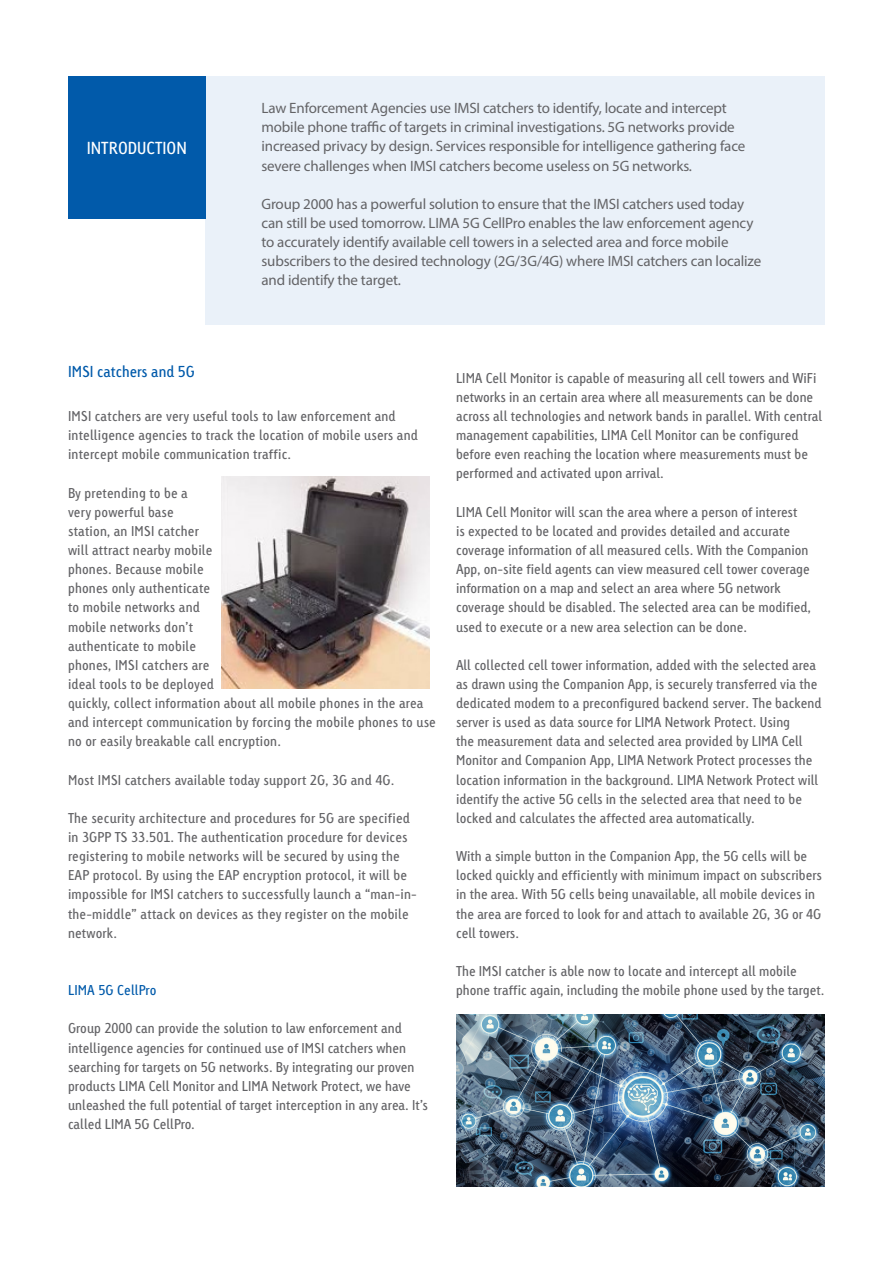
<style>
.page{position:relative;width:893px;height:1263px;background:#fff}
.page>*{position:absolute;margin:0;border:0;box-sizing:border-box;transform-origin:0 0}
.t1{font:16.5px "Linotype Tetria Regular Tab";color:#fff}
.t2{font:15px/19.2px "Myriad Pro";letter-spacing:-.01em;color:#636366}
.t3{font:15px "Linotype Tetria Regular Tab";color:#015aaa}
.t4{font:13.5px/19.2px "Linotype Tetria Regular Tab";color:#636366}
.t5{font:13.5px "Linotype Tetria Regular Tab";letter-spacing:.01em;color:#015aaa}
</style>
<div class="page">
<div style="left:206px;top:77px;width:619px;height:248px;background:#eaf1f9"></div>
<div style="left:68px;top:77px;width:138px;height:142px;background:#015aaa"></div>
<img style="left:221px;top:477px;width:209px;height:212px">
<img style="left:456px;top:1014px;width:369px;height:172px">
<p class="t1" style="left:87px;top:137px;width:102px">INTRODUCTION</p>
<p class="t2" style="left:261px;top:98px;width:485px">Law Enforcement Agencies use IMSI catchers to identify, locate and intercept mobile phone traffic of targets in criminal investigations. 5G networks provide increased privacy by design. Services responsible for intelligence gathering face severe challenges when IMSI catchers become useless on 5G networks.</p>
<p class="t2" style="left:261px;top:194px;width:501px">Group 2000 has a powerful solution to ensure that the IMSI catchers used today can still be used tomorrow. LIMA 5G CellPro enables the law enforcement agency to accurately identify available cell towers in a selected area and force mobile subscribers to the desired technology (2G/3G/4G) where IMSI catchers can localize and identify the target.</p>
<p class="t3" style="left:68px;top:362px;width:128px">IMSI catchers and 5G</p>
<p class="t4" style="left:68px;top:406px;width:351px">IMSI catchers are very useful tools to law enforcement and intelligence agencies to track the location of mobile users and intercept mobile communication traffic.</p>
<p class="t4" style="left:68px;top:483px;width:121px">By pretending to be a</p>
<p class="t4" style="left:68px;top:502px;width:107px">very powerful base</p>
<p class="t4" style="left:68px;top:521px;width:133px">station, an IMSI catcher</p>
<p class="t4" style="left:68px;top:540px;width:146px">will attract nearby mobile</p>
<p class="t4" style="left:68px;top:560px;width:137px">phones. Because mobile</p>
<p class="t4" style="left:68px;top:579px;width:144px">phones only authenticate</p>
<p class="t4" style="left:68px;top:598px;width:133px">to mobile networks and</p>
<p class="t4" style="left:68px;top:617px;width:127px">mobile networks don’t</p>
<p class="t4" style="left:68px;top:636px;width:130px">authenticate to mobile</p>
<p class="t4" style="left:68px;top:655px;width:143px">phones, IMSI catchers are</p>
<p class="t4" style="left:68px;top:674px;width:148px">ideal tools to be deployed</p>
<p class="t4" style="left:68px;top:693px;width:369px">quickly, collect information about all mobile phones in the area and intercept communication by forcing the mobile phones to use no or easily breakable call encryption.</p>
<p class="t4" style="left:68px;top:770px;width:328px">Most IMSI catchers available today support 2G, 3G and 4G.</p>
<p class="t4" style="left:68px;top:808px;width:350px">The security architecture and procedures for 5G are specified in 3GPP TS 33.501. The authentication procedure for devices registering to mobile networks will be secured by using the EAP protocol. By using the EAP encryption protocol, it will be impossible for IMSI catchers to successfully launch a “man-in&shy;the-middle” attack on devices as they register on the mobile network.</p>
<p class="t5" style="left:68px;top:982px;width:90px">LIMA 5G CellPro</p>
<p class="t4" style="left:68px;top:1019px;width:362px">Group 2000 can provide the solution to law enforcement and intelligence agencies for continued use of IMSI catchers when searching for targets on 5G networks. By integrating our proven products LIMA Cell Monitor and LIMA Network Protect, we have unleashed the full potential of target interception in any area. It’s called LIMA 5G CellPro.</p>
<p class="t4" style="left:456px;top:368px;width:368px">LIMA Cell Monitor is capable of measuring all cell towers and WiFi networks in an certain area where all measurements can be done across all technologies and network bands in parallel. With central management capabilities, LIMA Cell Monitor can be configured before even reaching the location where measurements must be performed and activated upon arrival.</p>
<p class="t4" style="left:456px;top:502px;width:356px">LIMA Cell Monitor will scan the area where a person of interest<br>is expected to be located and provides detailed and accurate coverage information of all measured cells. With the Companion App, on-site field agents can view measured cell tower coverage information on a map and select an area where 5G network coverage should be disabled. The selected area can be modified, used to execute or a new area selection can be done.</p>
<p class="t4" style="left:456px;top:655px;width:367px">All collected cell tower information, added with the selected area as drawn using the Companion App, is securely transferred via the dedicated modem to a preconfigured backend server. The backend server is used as data source for LIMA Network Protect. Using<br>the measurement data and selected area provided by LIMA Cell Monitor and Companion App, LIMA Network Protect processes the location information in the background. LIMA Network Protect will identify the active 5G cells in the selected area that need to be locked and calculates the affected area automatically.</p>
<p class="t4" style="left:456px;top:847px;width:367px">With a simple button in the Companion App, the 5G cells will be locked quickly and efficiently with minimum impact on subscribers in the area. With 5G cells being unavailable, all mobile devices in the area are forced to look for and attach to available 2G, 3G or 4G cell towers.</p>
<p class="t4" style="left:456px;top:961px;width:370px">The IMSI catcher is able now to locate and intercept all mobile phone traffic again, including the mobile phone used by the target.</p>
</div>
